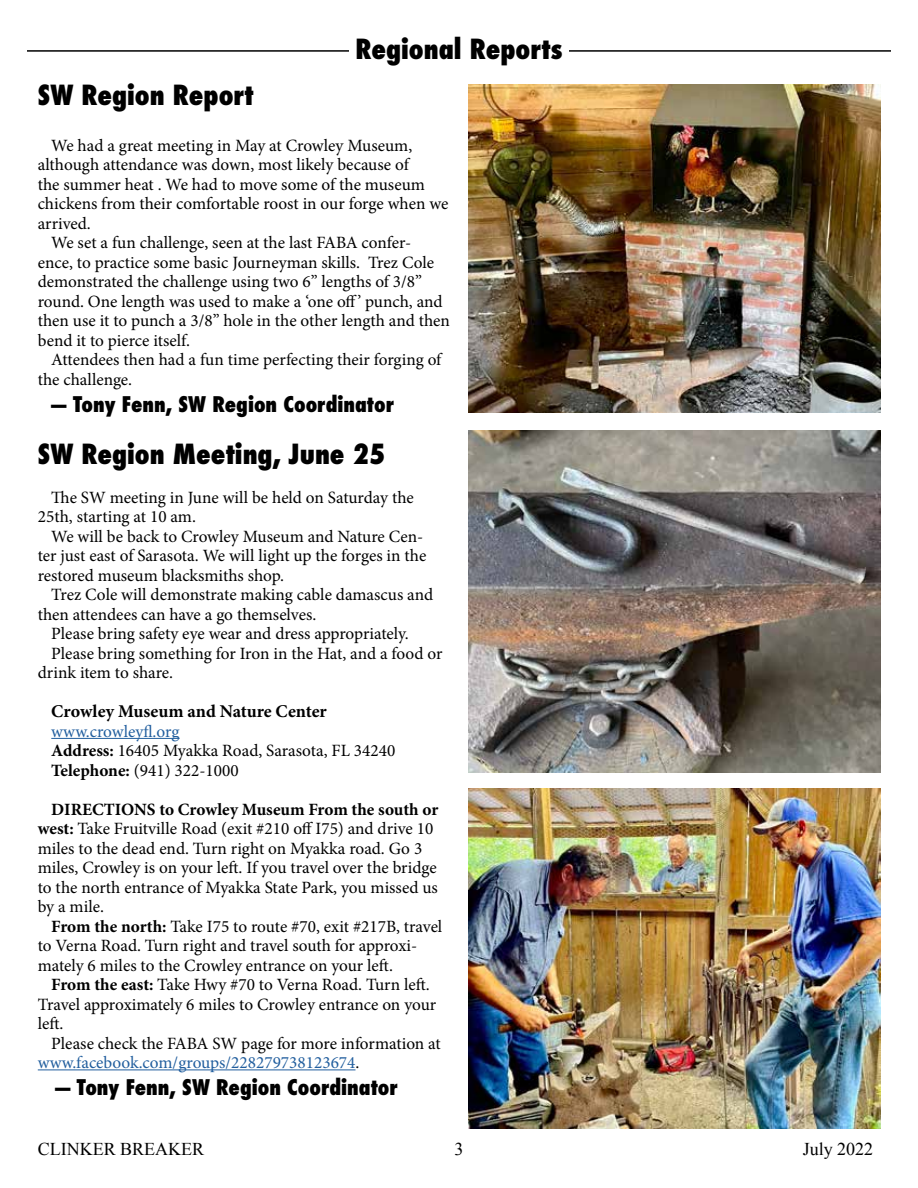
<style>
.page{position:relative;width:918px;height:1188px;background:#fff}
.page>*{position:absolute;margin:0;border:0;box-sizing:border-box;transform-origin:0 0}
.t1{font:800 condensed 27px "Futura";color:#000}
.t2{font:800 condensed 21px "Futura";color:#000}
.t3{font:700 18px "Minion Pro";letter-spacing:-.005em;color:#000}
.t4{font:18px "Times New Roman";color:#000}
.t5{font:17.25px/19.5px "Minion Pro";color:#000}
.s1{color:#215e9e}
.s2{font-weight:700}
</style>
<div class="page">
<hr style="left:27px;top:50px;width:864px;height:2px;background:#000">
<div style="left:349px;top:40px;width:219px;height:21px;background:#fff"></div>
<hr style="left:51px;top:738px;width:129px;height:1px;background:#215e9e">
<hr style="left:38px;top:1069px;width:318px;height:1px;background:#215e9e">
<img style="left:468px;top:84px;width:412px;height:329px">
<img style="left:468px;top:788px;width:412px;height:341px">
<img style="left:468px;top:431px;width:412px;height:341px">
<h1 class="t1" style="left:355px;top:31px;width:209px">Regional Reports</h1>
<h1 class="t1" style="left:38px;top:77px;width:217px">SW Region Report</h1>
<p class="t5" style="left:51px;top:136px;width:363px">We had a great meeting in May at Crowley Museum,</p>
<p class="t5" style="left:38px;top:155px;width:372px">although attendance was down, most likely because of</p>
<p class="t5" style="left:38px;top:175px;width:389px">the summer heat . We had to move some of the museum</p>
<p class="t5" style="left:38px;top:194px;width:412px">chickens from their comfortable roost in our forge when we</p>
<p class="t5" style="left:38px;top:214px;width:55px">arrived.</p>
<p class="t5" style="left:51px;top:233px;width:362px">We set a fun challenge, seen at the last FABA confer-</p>
<p class="t5" style="left:38px;top:253px;width:398px">ence, to practice some basic Journeyman skills. Trez Cole</p>
<p class="t5" style="left:38px;top:272px;width:386px">demonstrated the challenge using two 6” lengths of 3/8”</p>
<p class="t5" style="left:38px;top:292px;width:406px">round. One length was used to make a ‘one off’ punch, and</p>
<p class="t5" style="left:38px;top:311px;width:414px">then use it to punch a 3/8” hole in the other length and then</p>
<p class="t5" style="left:38px;top:331px;width:154px">bend it to pierce itself.</p>
<p class="t5" style="left:51px;top:350px;width:392px">Attendees then had a fun time perfecting their forging of</p>
<p class="t5" style="left:38px;top:370px;width:96px">the challenge.</p>
<p class="t2" style="left:51px;top:390px;width:344px">— Tony Fenn, SW Region Coordinator</p>
<h1 class="t1" style="left:38px;top:435px;width:349px">SW Region Meeting, June 25</h1>
<p class="t5" style="left:38px;top:488px;width:378px;text-indent:14px">The SW meeting in June will be held on Saturday the<br>25th, starting at 10 am.</p>
<p class="t5" style="left:38px;top:526px;width:390px;text-indent:14px">We will be back to Crowley Museum and Nature Cen&shy;ter just east of Sarasota. We will light up the forges in the restored museum blacksmiths shop.</p>
<p class="t5" style="left:38px;top:585px;width:397px;text-indent:14px">Trez Cole will demonstrate making cable damascus and then attendees can have a go themselves.</p>
<p class="t5" style="left:51px;top:624px;width:359px">Please bring safety eye wear and dress appropriately.</p>
<p class="t5" style="left:51px;top:643px;width:393px">Please bring something for Iron in the Hat, and a food or</p>
<p class="t5" style="left:38px;top:663px;width:137px">drink item to share.</p>
<p class="t3" style="left:51px;top:699px;width:277px">Crowley Museum and Nature Center</p>
<p class="t5" style="left:51px;top:722px;width:346px"><span class="s1">www.crowleyfl.org<br></span><span class="s2">Address:</span> 16405 Myakka Road, Sarasota, FL 34240<br><span class="s2">Telephone:</span> (941) 322-1000</p>
<p class="t5" style="left:38px;top:799px;width:402px;text-indent:14px"><span class="s2">DIRECTIONS to Crowley Museum From the south or west:</span> Take Fruitville Road (exit #210 off I75) and drive 10 miles to the dead end. Turn right on Myakka road. Go 3 miles, Crowley is on your left. If you travel over the bridge to the north entrance of Myakka State Park, you missed us by a mile.</p>
<p class="t5" style="left:38px;top:916px;width:406px;text-indent:14px"><span class="s2">From the north:</span> Take I75 to route #70, exit #217B, travel to Verna Road. Turn right and travel south for approxi&shy;mately 6 miles to the Crowley entrance on your left.</p>
<p class="t5" style="left:38px;top:975px;width:400px;text-indent:14px"><span class="s2">From the east:</span> Take Hwy #70 to Verna Road. Turn left.<br>Travel approximately 6 miles to Crowley entrance on your left.</p>
<p class="t5" style="left:38px;top:1033px;width:405px;text-indent:14px">Please check the FABA SW page for more information at <span class="s1">www.facebook.com/groups/228279738123674</span>.</p>
<p class="t2" style="left:55px;top:1073px;width:344px">— Tony Fenn, SW Region Coordinator</p>
<p class="t4" style="left:454px;top:1137px;width:10px">3</p>
<p class="t4" style="left:38px;top:1137px;width:168px">CLINKER BREAKER</p>
<p class="t4" style="left:803px;top:1137px;width:72px">July 2022</p>
</div>
